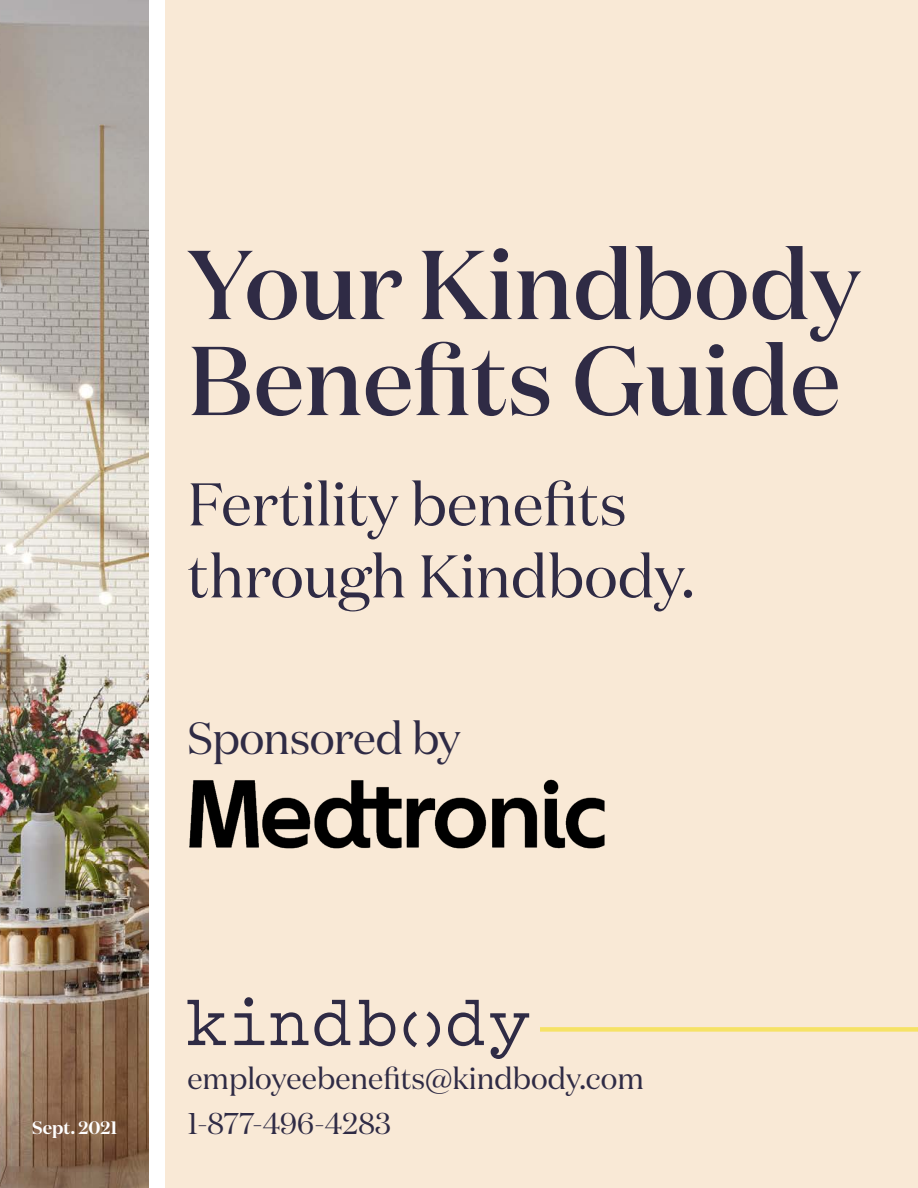
<style>
.page{position:relative;width:918px;height:1188px;background:#fff}
.page>*{position:absolute;margin:0;border:0;box-sizing:border-box;transform-origin:0 0}
.t1{font:500 97.5px/96px "Domaine Display";color:#2f2b45}
.t2{font:60px "Domaine Display";color:#2f2b45}
.t3{font:45px "Domaine Display";letter-spacing:-.015em;color:#2f2b45}
.t4{font:30px "Domaine Display";color:#2f2b45}
.t5{font:600 18px "Domaine Display";color:#fff}
</style>
<div class="page">
<div style="left:103px;top:0;width:815px;height:1188px;background:#f9e9d6"></div>
<div style="left:148px;top:0;width:17px;height:1188px;background:#fff"></div>
<img style="left:0;top:0;width:148px;height:1188px">
<div style="left:244px;top:997px;width:9px;height:10px;background:#2f2b45;border-radius:50%"></div>
<svg style="left:235px;top:1013px;width:29px;height:32px"></svg>
<svg style="left:271px;top:1012px;width:37px;height:33px"></svg>
<svg style="left:314px;top:1000px;width:36px;height:46px"></svg>
<svg style="left:359px;top:1000px;width:36px;height:46px"></svg>
<svg style="left:404px;top:1011px;width:13px;height:36px"></svg>
<svg style="left:427px;top:1011px;width:13px;height:36px"></svg>
<svg style="left:448px;top:1000px;width:36px;height:46px"></svg>
<svg style="left:490px;top:1013px;width:39px;height:46px"></svg>
<svg style="left:188px;top:1000px;width:38px;height:45px"></svg>
<div style="left:540px;top:1027px;width:378px;height:5px;background:#f6e266"></div>
<img style="left:189px;top:779px;width:416px;height:70px">
<p class="t1" style="left:188px;top:236px;width:675px">Your Kindbody<br>Benefits Guide</p>
<p class="t2" style="left:188px;top:467px;width:441px">Fertility benefits</p>
<p class="t2" style="left:188px;top:539px;width:509px">through Kindbody.</p>
<p class="t3" style="left:188px;top:711px;width:275px">Sponsored by</p>
<p class="t4" style="left:188px;top:1060px;width:458px">employeebenefits@kindbody.com</p>
<p class="t5" style="left:32px;top:1116px;width:87px">Sept. 2021</p>
<p class="t4" style="left:188px;top:1105px;width:205px">1-877-496-4283</p>
</div>
